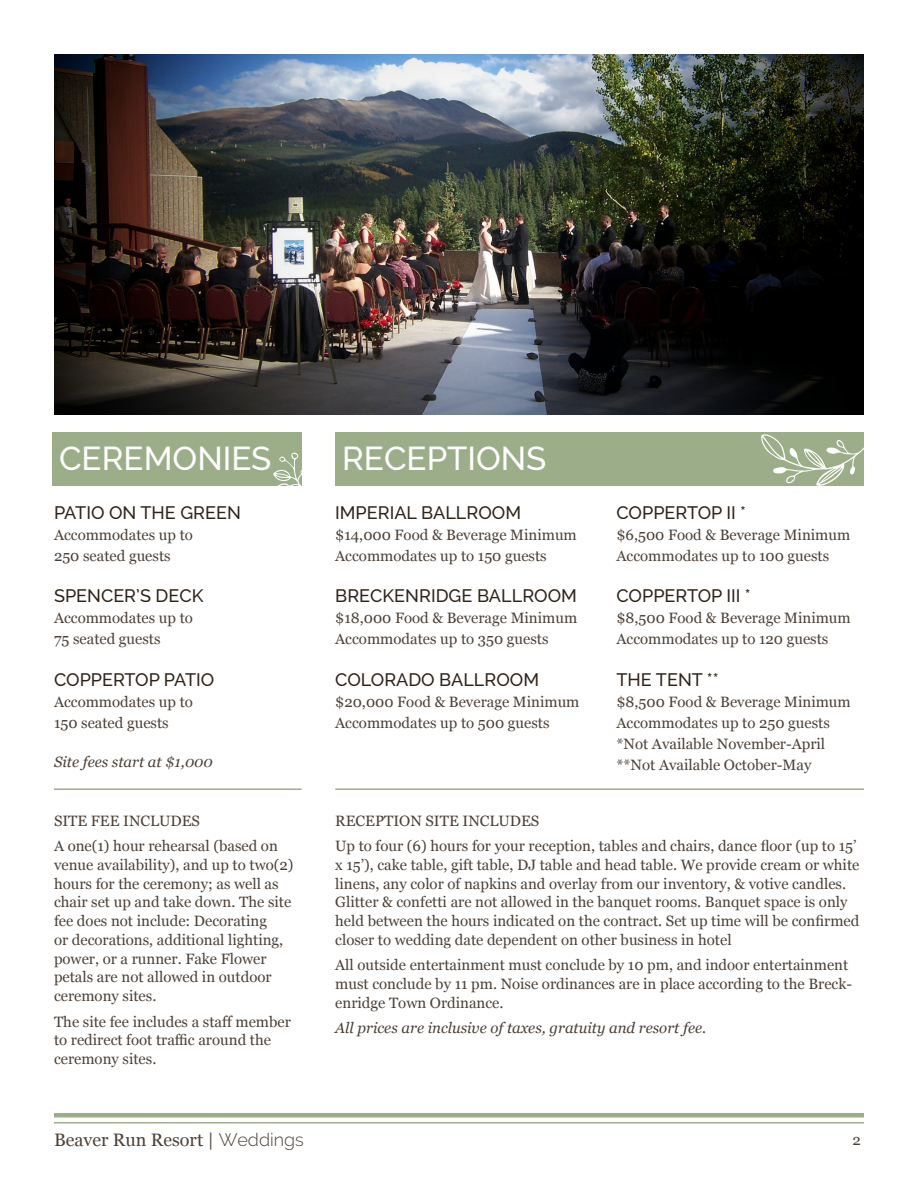
<style>
.page{position:relative;width:918px;height:1188px;background:#fff}
.page>*{position:absolute;margin:0;border:0;box-sizing:border-box;transform-origin:0 0}
.MENU_SECTION_HEADER{font:500 33px "Raleway";color:#fff}
.MENU_ITEM_HEADER{font:500 18px "Raleway";color:#2f241a}
.t1{font:18px "Georgia";color:#4c4138}
.MENU_DESCRIPTION{font:15px/18.8px "Georgia";color:#4c4138}
.t2{font:italic 15px "Georgia";color:#4c4138}
.s1{font-family:"Raleway";font-weight:300}
</style>
<div class="page">
<div style="left:54px;top:1113px;width:810px;height:5px;background:#9cae89"></div>
<hr style="left:54px;top:1122px;width:810px;height:2px;background:#9cae89">
<img style="left:54px;top:54px;width:810px;height:361px">
<hr style="left:335px;top:788px;width:529px;height:2px;background:#9cae89">
<hr style="left:54px;top:788px;width:248px;height:2px;background:#9cae89">
<div style="left:52px;top:432px;width:250px;height:54px;background:#9cae89"></div>
<div style="left:335px;top:432px;width:529px;height:54px;background:#9cae89"></div>
<svg style="left:761px;top:434px;width:103px;height:52px"></svg>
<svg style="left:273px;top:452px;width:29px;height:34px"></svg>
<p class="MENU_SECTION_HEADER" style="left:59px;top:439px;width:214px">CEREMONIES</p>
<p class="MENU_SECTION_HEADER" style="left:342px;top:439px;width:206px">RECEPTIONS</p>
<p class="MENU_ITEM_HEADER" style="left:54px;top:502px;width:189px">PATIO ON THE GREEN</p>
<p class="MENU_DESCRIPTION" style="left:54px;top:524px;width:141px;line-height:21px">Accommodates up to<br>250 seated guests</p>
<p class="MENU_ITEM_HEADER" style="left:54px;top:586px;width:151px">SPENCER’S DECK</p>
<p class="MENU_DESCRIPTION" style="left:54px;top:607px;width:141px;line-height:21px">Accommodates up to<br>75 seated guests</p>
<p class="MENU_ITEM_HEADER" style="left:54px;top:669px;width:162px">COPPERTOP PATIO</p>
<p class="MENU_DESCRIPTION" style="left:54px;top:690px;width:141px;line-height:21px">Accommodates up to<br>150 seated guests</p>
<p class="t2" style="left:54px;top:751px;width:160px">Site fees start at $1,000</p>
<p class="MENU_ITEM_HEADER" style="left:335px;top:502px;width:187px">IMPERIAL BALLROOM</p>
<p class="MENU_DESCRIPTION" style="left:335px;top:524px;width:243px;line-height:21px">$14,000 Food &amp; Beverage Minimum<br>Accommodates up to 150 guests</p>
<p class="MENU_ITEM_HEADER" style="left:335px;top:586px;width:243px">BRECKENRIDGE BALLROOM</p>
<p class="MENU_DESCRIPTION" style="left:335px;top:607px;width:244px;line-height:21px">$18,000 Food &amp; Beverage Minimum<br>Accommodates up to 350 guests</p>
<p class="MENU_ITEM_HEADER" style="left:335px;top:669px;width:205px">COLORADO BALLROOM</p>
<p class="MENU_DESCRIPTION" style="left:335px;top:690px;width:246px;line-height:21px">$20,000 Food &amp; Beverage Minimum<br>Accommodates up to 500 guests</p>
<p class="MENU_ITEM_HEADER" style="left:616px;top:502px;width:131px">COPPERTOP II *</p>
<p class="MENU_DESCRIPTION" style="left:616px;top:524px;width:235px;line-height:21px">$6,500 Food &amp; Beverage Minimum<br>Accommodates up to 100 guests</p>
<p class="MENU_ITEM_HEADER" style="left:616px;top:586px;width:136px">COPPERTOP III *</p>
<p class="MENU_DESCRIPTION" style="left:616px;top:607px;width:236px;line-height:21px">$8,500 Food &amp; Beverage Minimum<br>Accommodates up to 120 guests</p>
<p class="MENU_ITEM_HEADER" style="left:616px;top:669px;width:104px">THE TENT **</p>
<p class="MENU_DESCRIPTION" style="left:616px;top:690px;width:236px;line-height:21px">$8,500 Food &amp; Beverage Minimum<br>Accommodates up to 250 guests *Not Available November-April **Not Available October-May</p>
<p class="MENU_DESCRIPTION" style="left:54px;top:810px;width:147px">SITE FEE INCLUDES</p>
<p class="MENU_DESCRIPTION" style="left:54px;top:836px;width:241px">A one(1) hour rehearsal (based on venue availability), and up to two(2) hours for the ceremony; as well as chair set up and take down. The site fee does not include: Decorating<br>or decorations, additional lighting, power, or a runner. Fake Flower petals are not allowed in outdoor ceremony sites.</p>
<p class="MENU_DESCRIPTION" style="left:54px;top:1011px;width:238px">The site fee includes a staff member to redirect foot traffic around the ceremony sites.</p>
<p class="MENU_DESCRIPTION" style="left:335px;top:810px;width:206px">RECEPTION SITE INCLUDES</p>
<p class="MENU_DESCRIPTION" style="left:335px;top:836px;width:526px">Up to four (6) hours for your reception, tables and chairs, dance floor (up to 15’ x 15’), cake table, gift table, DJ table and head table. We provide cream or white linens, any color of napkins and overlay from our inventory, &amp; votive candles.<br>Glitter &amp; confetti are not allowed in the banquet rooms. Banquet space is only held between the hours indicated on the contract. Set up time will be confirmed closer to wedding date dependent on other business in hotel</p>
<p class="MENU_DESCRIPTION" style="left:335px;top:955px;width:518px">All outside entertainment must conclude by 10 pm, and indoor entertainment must conclude by 11 pm. Noise ordinances are in place according to the Breck&shy;enridge Town Ordinance.</p>
<p class="t2" style="left:335px;top:1017px;width:372px">All prices are inclusive of taxes, gratuity and resort fee.</p>
<p class="t1" style="left:54px;top:1127px;width:251px">Beaver Run Resort | <span class="s1">Weddings</span></p>
<p class="MENU_DESCRIPTION" style="left:853px;top:1130px;width:10px">2</p>
</div>
